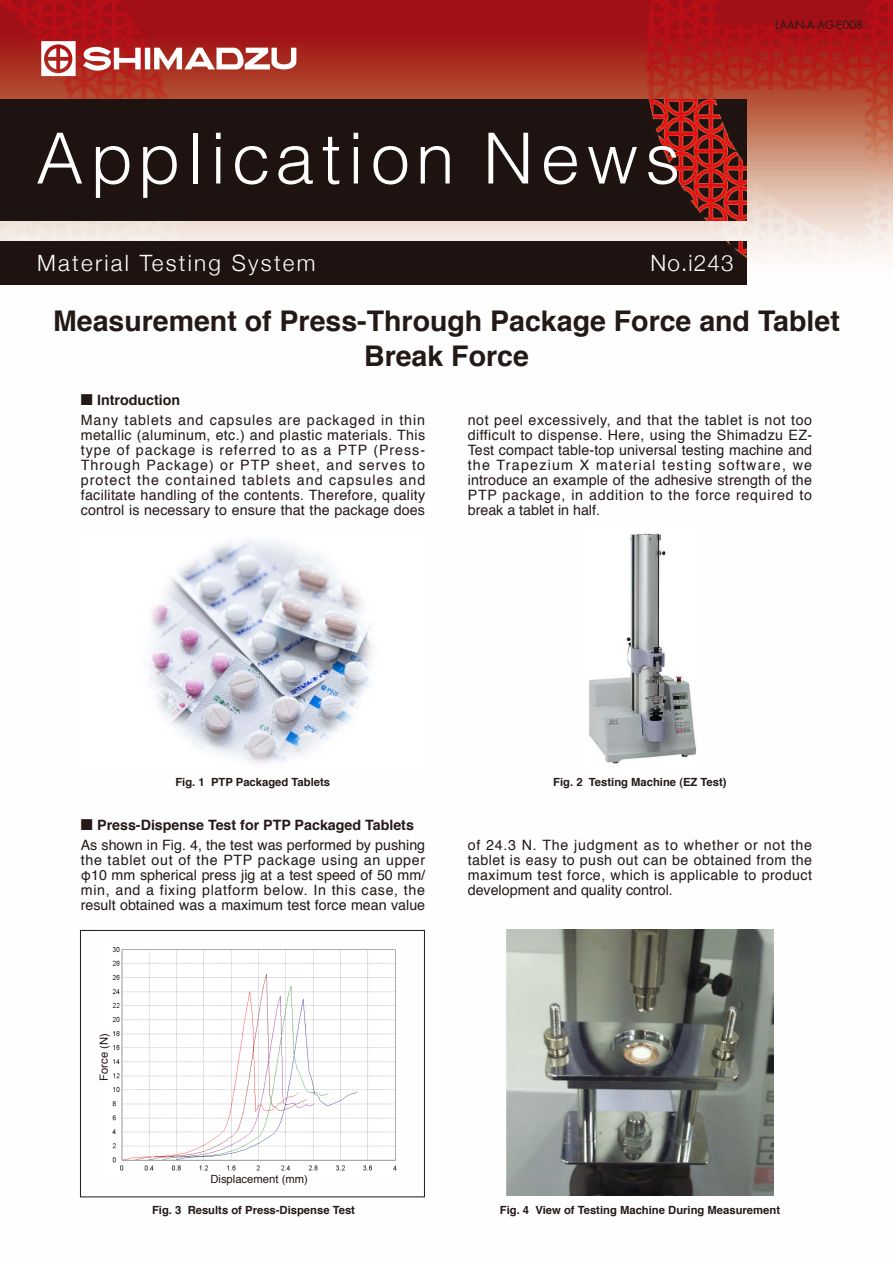
<style>
.page{position:relative;width:893px;height:1263px;background:#fff}
.page>*{position:absolute;margin:0;border:0;box-sizing:border-box;transform-origin:0 0}
.t1{font:700 28.5px/34.5px "Helvetica";color:#231916;text-align:center}
.t2{font:300 22.5px "Helvetica Neue";letter-spacing:.1em;color:#fff}
.t3{font:14.25px/15px "Helvetica";letter-spacing:.03em;color:#231916}
.t4{font:14.25px/15px "Helvetica";letter-spacing:.01em;color:#231916}
.t5{font:14.25px/30px "Helvetica";letter-spacing:.005em;color:#231916}
.t6{font:700 14.25px "Helvetica";color:#231916}
.t7{font:14.25px/30px "Helvetica";letter-spacing:.065em;color:#231916;text-align:right}
.t8{font:14.25px "Helvetica";letter-spacing:.07em;color:#231916}
.t9{font:14.25px "Helvetica";letter-spacing:.085em;color:#231916}
.t10{font:14.25px "Helvetica";letter-spacing:.075em;color:#231916}
.t11{font:700 11.25px "Helvetica";color:#231916}
.t12{font:11.25px "Helvetica";color:#231916}
.t13{font:11.25px "Futura";color:#231916}
</style>
<div class="page">
<img style="left:0;top:0;width:893px;height:1198px">
<img style="left:0;top:99px;width:747px;height:122px">
<svg style="left:41px;top:41px;width:35px;height:35px"></svg>
<svg style="left:83px;top:47px;width:58px;height:24px"></svg>
<div style="left:145px;top:48px;width:5px;height:21px;background:#fff"></div>
<svg style="left:154px;top:48px;width:142px;height:22px"></svg>
<svg style="left:37px;top:133px;width:45px;height:50px"></svg>
<svg style="left:96px;top:146px;width:33px;height:52px"></svg>
<svg style="left:143px;top:146px;width:34px;height:52px"></svg>
<div style="left:193px;top:133px;width:5px;height:50px;background:#fff"></div>
<svg style="left:216px;top:133px;width:5px;height:50px"></svg>
<svg style="left:235px;top:146px;width:33px;height:38px"></svg>
<svg style="left:278px;top:146px;width:35px;height:38px"></svg>
<svg style="left:323px;top:137px;width:16px;height:47px"></svg>
<svg style="left:354px;top:133px;width:4px;height:50px"></svg>
<svg style="left:373px;top:146px;width:34px;height:38px"></svg>
<svg style="left:421px;top:146px;width:29px;height:37px"></svg>
<svg style="left:488px;top:133px;width:40px;height:50px"></svg>
<svg style="left:544px;top:146px;width:33px;height:38px"></svg>
<svg style="left:588px;top:147px;width:49px;height:36px"></svg>
<svg style="left:648px;top:146px;width:29px;height:38px"></svg>
<div style="left:0;top:242px;width:747px;height:42px;background:#1f1311"></div>
<div style="left:80px;top:930px;width:345px;height:267px;border:1px solid #231916"></div>
<img style="left:78px;top:534px;width:350px;height:234px">
<img style="left:579px;top:525px;width:122px;height:252px">
<img style="left:104px;top:946px;width:297px;height:235px">
<img style="left:507px;top:930px;width:266px;height:266px">
<div style="left:210px;top:1173px;width:98px;height:11px;background:#fff"></div>
<div style="left:94px;top:1028px;width:19px;height:53px;background:#fff"></div>
<p class="t13" style="left:775px;top:17px;width:90px">LAAN A- -AG E- 008</p>
<h2 class="t2" style="left:232px;top:249px;width:85px">System</h2>
<h2 class="t2" style="left:37px;top:249px;width:93px">Material</h2>
<h1 class="t1" style="left:53px;top:304px;width:788px">Measurement of Press-Through Package Force and Tablet<br>Break Force</h1>
<h2 class="t2" style="left:140px;top:249px;width:83px">Testing</h2>
<h2 class="t2" style="left:650px;top:249px;width:85px">No i. 243</h2>
<p class="t6" style="left:81px;top:389px;width:101px">■ Introduction</p>
<p class="t3" style="left:81px;top:413px;width:346px">Many tablets and capsules are packaged in thin metallic (aluminum, etc.) and plastic materials. This</p>
<p class="t8" style="left:81px;top:454px;width:346px">Through Package) or PTP sheet, and serves to</p>
<p class="t7" style="left:81px;top:435px;width:346px">type of package is referred to as a PTP (Press&shy;and</p>
<p class="t3" style="left:137px;top:473px;width:23px">the</p>
<p class="t10" style="left:166px;top:469px;width:72px">contained</p>
<p class="t10" style="left:242px;top:469px;width:50px">tablets</p>
<p class="t3" style="left:297px;top:473px;width:27px">and</p>
<p class="t10" style="left:329px;top:469px;width:65px">capsules</p>
<p class="t3" style="left:81px;top:473px;width:346px">protect<br>facilitate handling of the contents. Therefore, quality control is necessary to ensure that the package does</p>
<p class="t5" style="left:468px;top:405px;width:346px">not peel excessively, and that the tablet is not too<br>Test compact table-top universal testing machine and</p>
<p class="t3" style="left:468px;top:420px;width:346px;line-height:30px;text-align:right">difficult to dispense. Here, using the Shimadzu EZ&shy;we</p>
<p class="t9" style="left:718px;top:454px;width:69px">software,</p>
<p class="t4" style="left:468px;top:458px;width:346px">the<br>introduce an example of the adhesive strength of the<br>PTP package, in addition to the force required to break a tablet in half.</p>
<p class="t9" style="left:497px;top:454px;width:78px">Trapezium</p>
<p class="t3" style="left:580px;top:458px;width:11px">X</p>
<p class="t9" style="left:596px;top:454px;width:61px">material</p>
<p class="t9" style="left:662px;top:454px;width:51px">testing</p>
<p class="t11" style="left:175px;top:773px;width:31px">Fig 1.</p>
<p class="t11" style="left:211px;top:773px;width:121px">PTP Packaged Tablets</p>
<p class="t6" style="left:81px;top:814px;width:335px">■ Press-Dispense Test for PTP Packaged Tablets</p>
<p class="t11" style="left:589px;top:773px;width:139px">Testing Machine (EZ Test(</p>
<p class="t11" style="left:553px;top:773px;width:31px">Fig 2.</p>
<p class="t3" style="left:81px;top:838px;width:346px;text-align:justify">As shown in Fig. 4, the test was performed by pushing the tablet out of the PTP package using an upper φ10 mm spherical press jig at a test speed of 50 mm/ min, and a fixing platform below. In this case, the result obtained was a maximum test force mean value</p>
<p class="t3" style="left:468px;top:838px;width:346px;text-align:justify">of 24.3 N. The judgment as to whether or not the tablet is easy to push out can be obtained from the maximum test force, which is applicable to product development and quality control.</p>
<p class="t12" style="left:95px;top:1081px;width:49px;rotate:-90deg">Force (N(</p>
<p class="t12" style="left:210px;top:1170px;width:99px">Displacement (mm(</p>
<p class="t11" style="left:188px;top:1201px;width:169px">Results of Press-Dispense Test</p>
<p class="t11" style="left:152px;top:1201px;width:31px">Fig 3.</p>
<p class="t11" style="left:535px;top:1201px;width:246px">View of Testing Machine During Measurement</p>
<p class="t11" style="left:500px;top:1201px;width:31px">Fig 4.</p>
</div>
